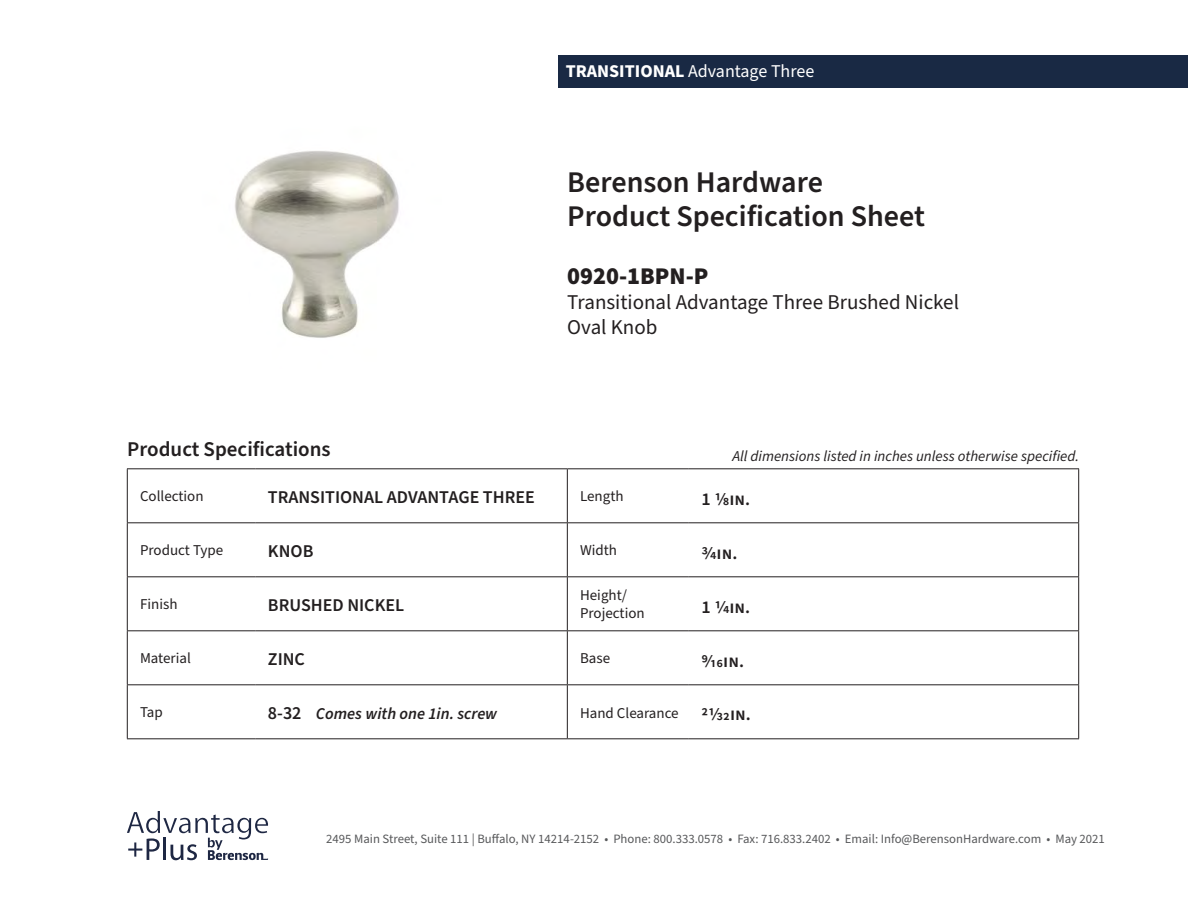
<style>
.page{position:relative;width:1188px;height:918px;background:#fff}
.page>*{position:absolute;margin:0;border:0;box-sizing:border-box;transform-origin:0 0}
.t1{font:600 30px/34.2px "Source Sans Pro";color:#231f20}
.t2{font:900 24px "Source Sans Pro";color:#231f20}
.t3{font:21px "Source Sans Pro";color:#231f20}
.t4{font:600 21px "Source Sans Pro";color:#231f20}
.t5{font:600 18px "Source Sans Pro";color:#231f20}
.t6{font:18px "Source Sans Pro";color:#fff}
.t7{font:italic 600 16.5px "Source Sans Pro";color:#231f20}
.t8{font:15px/18px "Source Sans Pro";color:#231f20}
.t9{font:italic 15px "Source Sans Pro";color:#231f20}
.t10{font:12.75px "Source Sans Pro";color:#57585a}
.s1{font-weight:700}
.s2{font-style:normal;font-size:18px}
</style>
<div class="page">
<svg style="left:127px;top:811px;width:141px;height:49px"></svg>
<div style="left:558px;top:55px;width:630px;height:33px;background:#192944"></div>
<img style="left:235px;top:151px;width:164px;height:187px">
<hr style="left:255px;top:468px;width:312px;height:1px;background:#231f20">
<hr style="left:1078px;top:469px;width:1px;height:53px;background:#231f20">
<hr style="left:255px;top:522px;width:312px;height:1px;background:#231f20">
<hr style="left:567px;top:522px;width:122px;height:1px;background:#231f20">
<hr style="left:689px;top:522px;width:390px;height:1px;background:#231f20">
<hr style="left:127px;top:468px;width:128px;height:1px;background:#231f20">
<hr style="left:127px;top:469px;width:1px;height:53px;background:#231f20">
<hr style="left:567px;top:469px;width:1px;height:53px;background:#231f20">
<hr style="left:127px;top:522px;width:128px;height:1px;background:#231f20">
<hr style="left:127px;top:523px;width:1px;height:53px;background:#231f20">
<hr style="left:567px;top:523px;width:1px;height:53px;background:#231f20">
<hr style="left:127px;top:576px;width:128px;height:1px;background:#231f20">
<hr style="left:127px;top:577px;width:1px;height:53px;background:#231f20">
<hr style="left:127px;top:630px;width:128px;height:1px;background:#231f20">
<hr style="left:127px;top:631px;width:1px;height:53px;background:#231f20">
<hr style="left:255px;top:576px;width:312px;height:1px;background:#231f20">
<hr style="left:567px;top:576px;width:122px;height:1px;background:#231f20">
<hr style="left:567px;top:577px;width:1px;height:53px;background:#231f20">
<hr style="left:689px;top:576px;width:390px;height:1px;background:#231f20">
<hr style="left:1078px;top:577px;width:1px;height:53px;background:#231f20">
<hr style="left:255px;top:630px;width:312px;height:1px;background:#231f20">
<hr style="left:567px;top:630px;width:122px;height:1px;background:#231f20">
<hr style="left:567px;top:631px;width:1px;height:53px;background:#231f20">
<hr style="left:689px;top:630px;width:390px;height:1px;background:#231f20">
<hr style="left:1078px;top:631px;width:1px;height:53px;background:#231f20">
<hr style="left:567px;top:468px;width:122px;height:1px;background:#231f20">
<hr style="left:689px;top:468px;width:390px;height:1px;background:#231f20">
<hr style="left:127px;top:684px;width:128px;height:1px;background:#231f20">
<hr style="left:255px;top:684px;width:312px;height:1px;background:#231f20">
<hr style="left:1078px;top:523px;width:1px;height:53px;background:#231f20">
<hr style="left:127px;top:685px;width:1px;height:53px;background:#231f20">
<hr style="left:127px;top:738px;width:128px;height:1px;background:#231f20">
<hr style="left:255px;top:738px;width:312px;height:1px;background:#231f20">
<hr style="left:567px;top:684px;width:122px;height:1px;background:#231f20">
<hr style="left:567px;top:685px;width:1px;height:53px;background:#231f20">
<hr style="left:689px;top:684px;width:390px;height:1px;background:#231f20">
<hr style="left:1078px;top:685px;width:1px;height:53px;background:#231f20">
<hr style="left:567px;top:738px;width:122px;height:1px;background:#231f20">
<hr style="left:689px;top:738px;width:390px;height:1px;background:#231f20">
<h3 class="t6" style="left:566px;top:59px;width:250px"><span class="s1">TRANSITIONAL</span> Advantage Three</h3>
<p class="t1" style="left:567px;top:166px;width:359px">Berenson Hardware<br>Product Specification Sheet</p>
<p class="t2" style="left:567px;top:259px;width:143px">0920-1BPN-P</p>
<p class="t3" style="left:567px;top:288px;width:393px">Transitional Advantage Three Brushed Nickel</p>
<p class="t3" style="left:567px;top:313px;width:92px">Oval Knob</p>
<p class="t4" style="left:127px;top:435px;width:205px">Product Specifications</p>
<p class="t8" style="left:140px;top:488px;width:65px">Collection</p>
<p class="t5" style="left:268px;top:485px;width:268px">TRANSITIONAL ADVANTAGE THREE</p>
<p class="t8" style="left:580px;top:488px;width:45px">Length</p>
<p class="t5" style="left:702px;top:487px;width:50px">1 1/8in.</p>
<p class="t8" style="left:140px;top:542px;width:85px">Product Type</p>
<p class="t5" style="left:268px;top:539px;width:47px">KNOB</p>
<p class="t8" style="left:580px;top:542px;width:39px">Width</p>
<p class="t5" style="left:702px;top:541px;width:37px">3/4in.</p>
<p class="t8" style="left:140px;top:596px;width:39px">Finish</p>
<p class="t5" style="left:268px;top:593px;width:138px">BRUSHED NICKEL</p>
<p class="t8" style="left:580px;top:587px;width:66px">Height/<br>Projection</p>
<p class="t5" style="left:702px;top:595px;width:50px">1 1/4in.</p>
<p class="t8" style="left:140px;top:650px;width:52px">Material</p>
<p class="t5" style="left:268px;top:647px;width:39px">ZINC</p>
<p class="t8" style="left:580px;top:650px;width:32px">Base</p>
<p class="t5" style="left:702px;top:649px;width:44px">9/16in.</p>
<p class="t9" style="left:732px;top:446px;width:348px">All dimensions listed in inches unless otherwise specified.</p>
<p class="t8" style="left:140px;top:704px;width:24px">Tap</p>
<p class="t7" style="left:268px;top:702px;width:231px"><span class="s2">8-32</span> Comes with one 1in. screw</p>
<p class="t8" style="left:580px;top:704px;width:100px">Hand Clearance</p>
<p class="t5" style="left:702px;top:702px;width:51px">21/32in.</p>
<p class="t10" style="left:326px;top:830px;width:780px">2495 Main Street, Suite 111 | Buffalo, NY 14214-2152 • Phone: 800.333.0578 • Fax: 716.833.2402 • Email: Info@BerensonHardware.com • May 2021</p>
</div>
